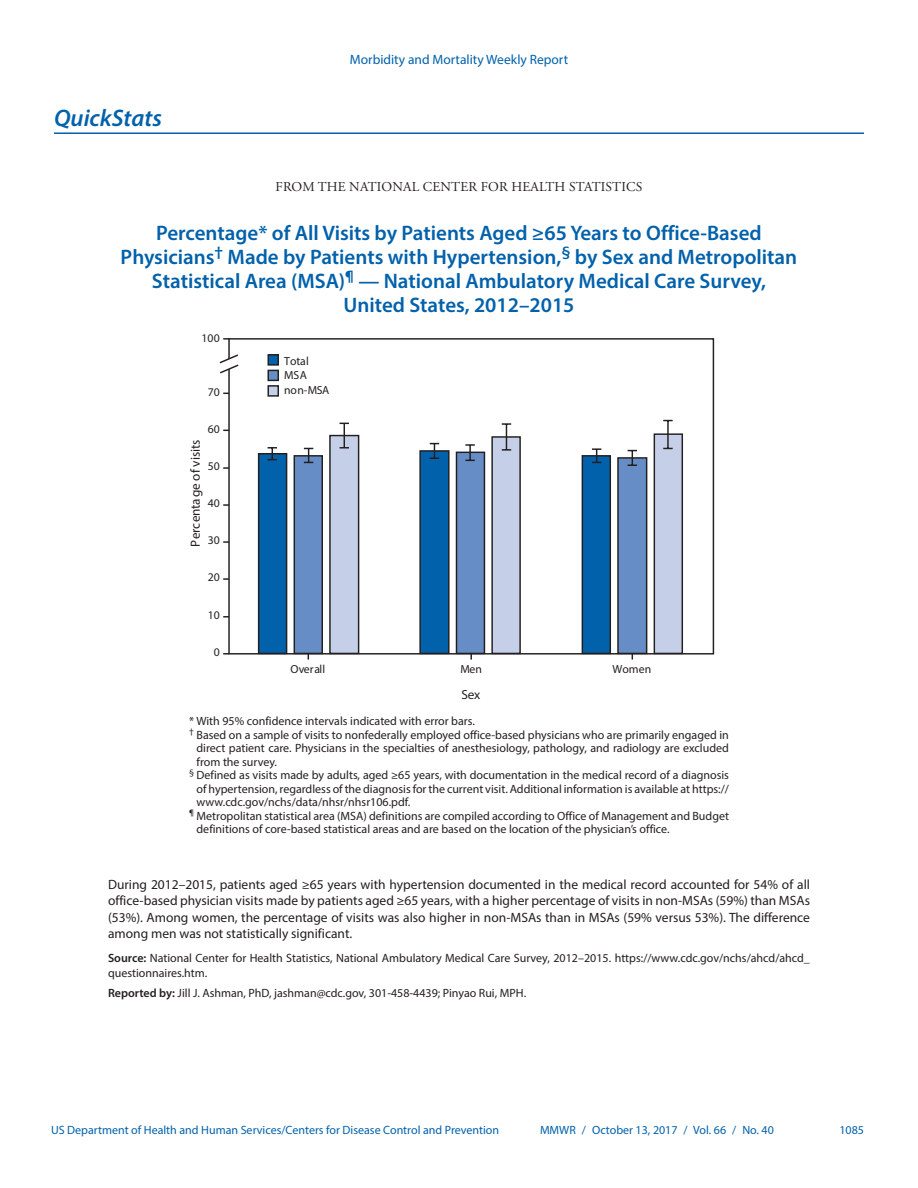
<style>
.page{position:relative;width:918px;height:1188px;background:#fff}
.page>*{position:absolute;margin:0;border:0;box-sizing:border-box;transform-origin:0 0}
.Kicker{font:italic 600 24px "Myriad Pro";color:#0161ab}
.QuickStats_Title{font:600 21px/24px "Myriad Pro";color:#0161ab;text-align:center}
.qs_text_9_pt{font:13.5px/16.5px "Myriad Pro";color:#231f20;text-align:justify}
.t1{font:13.5px "Adobe Garamond Pro";letter-spacing:.015em;color:#231f20}
.t2{font:13.5px "Myriad Pro";color:#0161ab}
.t3{font:13.2px "Myriad Pro";color:#231f20}
.Figure_Footnote{font:12px/13.5px "Myriad Pro";color:#231f20;text-align:justify}
.qs_source_first{font:12px/15px "Myriad Pro";color:#231f20}
.t4{font:12px "Myriad Pro";color:#0161ab}
.t5{font:11.7px/14.4px "Myriad Pro";letter-spacing:-.005em;color:#231f20}
.s1{font-weight:600}
</style>
<div class="page">
<hr style="left:54px;top:132px;width:810px;height:2px;background:#0161ab">
<div style="left:268px;top:355px;width:10px;height:10px;background:#0161ab"></div>
<div style="left:268px;top:354px;width:11px;height:12px;border:1px solid #231f20"></div>
<div style="left:268px;top:370px;width:10px;height:10px;background:#668dc5"></div>
<div style="left:268px;top:370px;width:11px;height:11px;border:1px solid #231f20"></div>
<div style="left:268px;top:386px;width:10px;height:10px;background:#c5d0e8"></div>
<div style="left:268px;top:385px;width:11px;height:12px;border:1px solid #231f20"></div>
<svg style="left:257px;top:449px;width:57px;height:204px"></svg>
<div style="left:294px;top:456px;width:28px;height:197px;background:#668dc5"></div>
<div style="left:294px;top:455px;width:29px;height:199px;border:1px solid #231f20"></div>
<svg style="left:329px;top:433px;width:354px;height:220px"></svg>
<svg style="left:268px;top:447px;width:9px;height:13px"></svg>
<svg style="left:430px;top:443px;width:9px;height:16px"></svg>
<svg style="left:592px;top:448px;width:9px;height:15px"></svg>
<svg style="left:304px;top:448px;width:9px;height:15px"></svg>
<svg style="left:465px;top:444px;width:10px;height:17px"></svg>
<svg style="left:628px;top:450px;width:9px;height:16px"></svg>
<svg style="left:340px;top:423px;width:9px;height:26px"></svg>
<svg style="left:502px;top:423px;width:9px;height:28px"></svg>
<svg style="left:663px;top:420px;width:10px;height:29px"></svg>
<div style="left:228px;top:338px;width:486px;height:317px;border:1px solid #231f20"></div>
<svg style="left:219px;top:353px;width:20px;height:22px"></svg>
<p class="Kicker" style="left:54px;top:103px;width:110px">QuickStats</p>
<p class="t2" style="left:350px;top:51px;width:220px">Morbidity and Mortality Weekly Report</p>
<p class="t1" style="left:276px;top:178px;width:368px">FROM THE NATIONAL CENTER FOR HEALTH STATISTICS</p>
<p class="QuickStats_Title" style="left:121px;top:221px;width:678px">Percentage* of All Visits by Patients Aged ≥65 Years to Office-Based Physicians<sup>†</sup> Made by Patients with Hypertension,<sup>§</sup> by Sex and Metropolitan Statistical Area (MSA)<sup>¶</sup> — National Ambulatory Medical Care Survey, United States, 2012–2015</p>
<p class="t5" style="left:202px;top:331px;width:20px">100</p>
<p class="t5" style="left:208px;top:384px;width:13px">70</p>
<p class="t5" style="left:208px;top:421px;width:13px">60</p>
<p class="t3" style="left:187px;top:547px;width:109px;rotate:-90deg">Percentage of visits</p>
<p class="t5" style="left:208px;top:459px;width:13px">50</p>
<p class="t5" style="left:208px;top:496px;width:13px">40</p>
<p class="t5" style="left:208px;top:533px;width:13px">30</p>
<p class="t5" style="left:208px;top:570px;width:13px">20</p>
<p class="t5" style="left:208px;top:607px;width:13px">10</p>
<p class="t5" style="left:214px;top:644px;width:8px">0</p>
<p class="t5" style="left:284px;top:354px;width:47px">Total<br>MSA non-MSA</p>
<p class="t5" style="left:291px;top:661px;width:36px">Overall</p>
<p class="t5" style="left:460px;top:661px;width:23px">Men</p>
<p class="t5" style="left:612px;top:661px;width:41px">Women</p>
<p class="t3" style="left:461px;top:686px;width:20px">Sex</p>
<p class="Figure_Footnote" style="left:189px;top:714px;width:287px">* With 95% confidence intervals indicated with error bars.</p>
<p class="Figure_Footnote" style="left:197px;top:728px;width:534px;text-indent:-8px"><sup>†</sup> Based on a sample of visits to nonfederally employed office-based physicians who are primarily engaged in direct patient care. Physicians in the specialties of anesthesiology, pathology, and radiology are excluded from the survey.</p>
<p class="Figure_Footnote" style="left:197px;top:768px;width:534px;text-indent:-8px"><sup>§</sup> Defined as visits made by adults, aged ≥65 years, with documentation in the medical record of a diagnosis of hypertension, regardless of the diagnosis for the current visit. Additional information is available at https:// www.cdc.gov/nchs/data/nhsr/nhsr106.pdf.</p>
<p class="Figure_Footnote" style="left:197px;top:809px;width:534px;text-indent:-8px"><sup>¶</sup> Metropolitan statistical area (MSA) definitions are compiled according to Office of Management and Budget definitions of core-based statistical areas and are based on the location of the physician’s office.</p>
<p class="qs_text_9_pt" style="left:108px;top:876px;width:704px">During 2012–2015, patients aged ≥65 years with hypertension documented in the medical record accounted for 54% of all office-based physician visits made by patients aged ≥65 years, with a higher percentage of visits in non-MSAs (59%) than MSAs (53%). Among women, the percentage of visits was also higher in non-MSAs than in MSAs (59% versus 53%). The difference among men was not statistically significant.</p>
<p class="qs_source_first" style="left:108px;top:950px;width:703px"><span class="s1">Source:</span> National Center for Health Statistics, National Ambulatory Medical Care Survey, 2012–2015. https://www.cdc.gov/nchs/ahcd/ahcd_ questionnaires.htm.</p>
<p class="qs_source_first" style="left:108px;top:985px;width:420px"><span class="s1">Reported by:</span> Jill J. Ashman, PhD, jashman@cdc.gov, 301-458-4439; Pinyao Rui, MPH.</p>
<p class="t4" style="left:51px;top:1123px;width:450px">US Department of Health and Human Services/Centers for Disease Control and Prevention</p>
<p class="t4" style="left:540px;top:1123px;width:235px">MMWR / October 13, 2017 / Vol. 66 / No. 40</p>
<p class="t4" style="left:839px;top:1123px;width:26px">1085</p>
</div>
